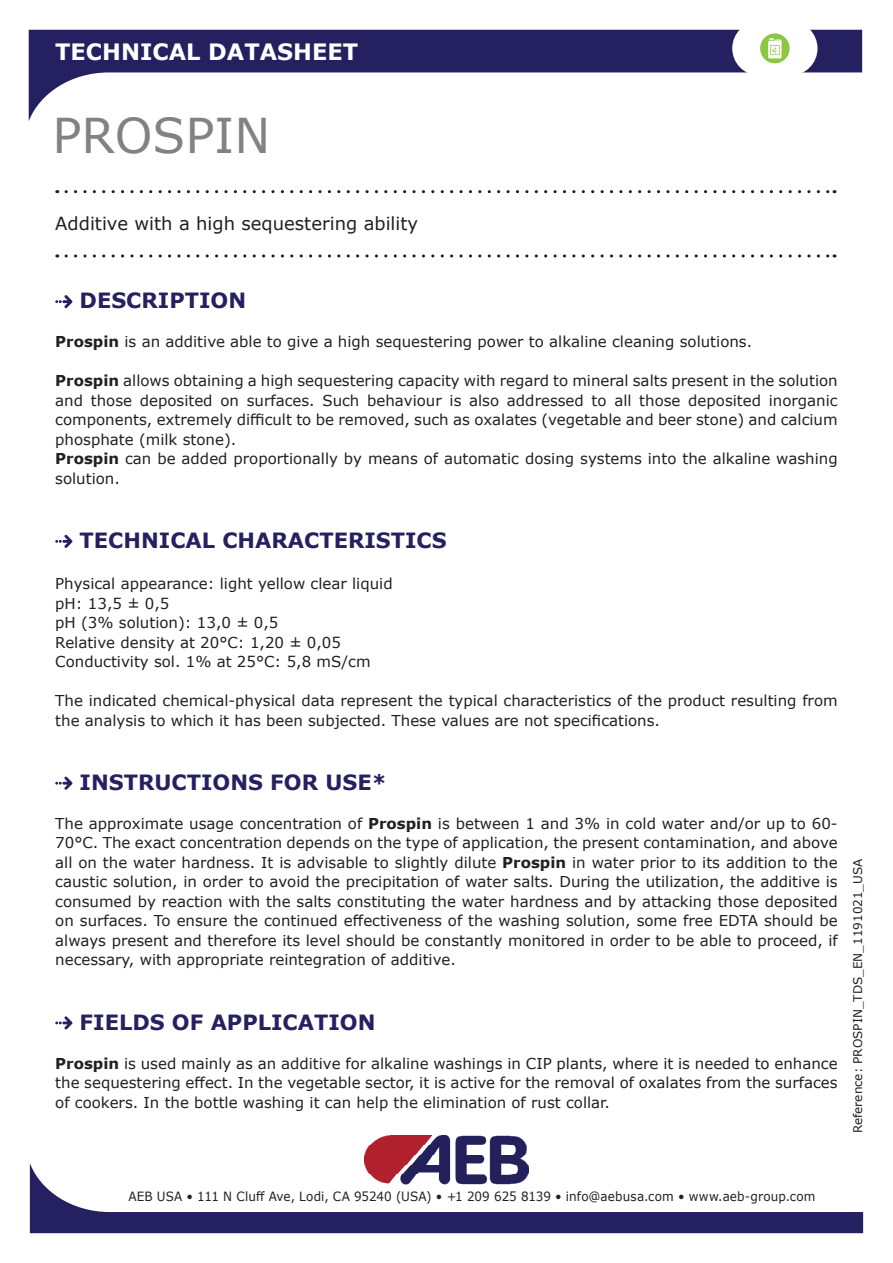
<style>
.page{position:relative;width:893px;height:1263px;background:#fff}
.page>*{position:absolute;margin:0;border:0;box-sizing:border-box;transform-origin:0 0}
.t1{font:48px "Verdana";color:#808285}
.t2{font:700 22.5px "Verdana";color:#fff}
.t3{font:700 21px "Verdana";color:#252161}
.t4{font:18px "Verdana";color:#231f20}
.t5{font:15px/19.5px "Verdana";color:#231f20}
.t6{font:12.75px "Verdana";letter-spacing:.01em;color:#231f20;scale:.94 1}
.t7{font:12px "Verdana";color:#231f20}
.s1{font-weight:700}
</style>
<div class="page">
<svg style="left:66px;top:190px;width:769px;height:3px"></svg>
<svg style="left:66px;top:254px;width:769px;height:4px"></svg>
<img style="left:364px;top:1135px;width:163px;height:28px">
<svg style="left:29px;top:30px;width:833px;height:91px"></svg>
<div style="left:732px;top:21px;width:85px;height:55px;background:#fff;border-radius:27px"></div>
<div style="left:760px;top:33px;width:30px;height:30px;background:#8bc644;border-radius:50%"></div>
<svg style="left:768px;top:38px;width:14px;height:20px"></svg>
<svg style="left:30px;top:1163px;width:833px;height:70px"></svg>
<svg style="left:55px;top:295px;width:17px;height:13px"></svg>
<svg style="left:55px;top:535px;width:17px;height:13px"></svg>
<svg style="left:55px;top:777px;width:17px;height:13px"></svg>
<svg style="left:55px;top:1016px;width:17px;height:13px"></svg>
<h2 class="t2" style="left:55px;top:35px;width:304px">TECHNICAL DATASHEET</h2>
<h1 class="t1" style="left:52px;top:103px;width:219px">PROSPIN</h1>
<p class="t4" style="left:55px;top:211px;width:364px">Additive with a high sequestering ability</p>
<h3 class="t3" style="left:80px;top:286px;width:168px">DESCRIPTION</h3>
<p class="t5" style="left:55px;top:332px;width:698px"><span class="s1">Prospin</span> is an additive able to give a high sequestering power to alkaline cleaning solutions.</p>
<p class="t5" style="left:55px;top:371px;width:784px"><span class="s1">Prospin</span> allows obtaining a high sequestering capacity with regard to mineral salts present in the solution and those deposited on surfaces. Such behaviour is also addressed to all those deposited inorganic components, extremely difficult to be removed, such as oxalates (vegetable and beer stone) and calcium phosphate (milk stone).<br><span class="s1">Prospin</span> can be added proportionally by means of automatic dosing systems into the alkaline washing solution.</p>
<h3 class="t3" style="left:80px;top:525px;width:369px">TECHNICAL CHARACTERISTICS</h3>
<p class="t5" style="left:55px;top:574px;width:339px">Physical appearance: light yellow clear liquid pH: 13,5 ± 0,5<br>pH (3% solution): 13,0 ± 0,5<br>Relative density at 20°C: 1,20 ± 0,05<br>Conductivity sol. 1% at 25°C: 5,8 mS/cm</p>
<p class="t5" style="left:55px;top:691px;width:784px">The indicated chemical-physical data represent the typical characteristics of the product resulting from the analysis to which it has been subjected. These values are not specifications.</p>
<h3 class="t3" style="left:80px;top:767px;width:308px">INSTRUCTIONS FOR USE*</h3>
<p class="t5" style="left:55px;top:813px;width:784px;text-align:justify">The approximate usage concentration of <span class="s1">Prospin</span> is between 1 and 3% in cold water and/or up to 60- 70°C. The exact concentration depends on the type of application, the present contamination, and above all on the water hardness. It is advisable to slightly dilute <span class="s1">Prospin</span> in water prior to its addition to the caustic solution, in order to avoid the precipitation of water salts. During the utilization, the additive is consumed by reaction with the salts constituting the water hardness and by attacking those deposited on surfaces. To ensure the continued effectiveness of the washing solution, some free EDTA should be always present and therefore its level should be constantly monitored in order to be able to proceed, if necessary, with appropriate reintegration of additive.</p>
<h3 class="t3" style="left:80px;top:1007px;width:297px">FIELDS OF APPLICATION</h3>
<p class="t5" style="left:55px;top:1053px;width:784px;text-align:justify"><span class="s1">Prospin</span> is used mainly as an additive for alkaline washings in CIP plants, where it is needed to enhance the sequestering effect. In the vegetable sector, it is active for the removal of oxalates from the surfaces of cookers. In the bottle washing it can help the elimination of rust collar.</p>
<p class="t7" style="left:850px;top:1133px;width:276px;rotate:-90deg">Reference: PROSPIN_TDS_EN_1191021_USA</p>
<p class="t6" style="left:128px;top:1187px;width:732px">AEB USA • 111 N Cluff Ave, Lodi, CA 95240 (USA) • +1 209 625 8139 • info@aebusa.com • www.aeb-group.com</p>
</div>
